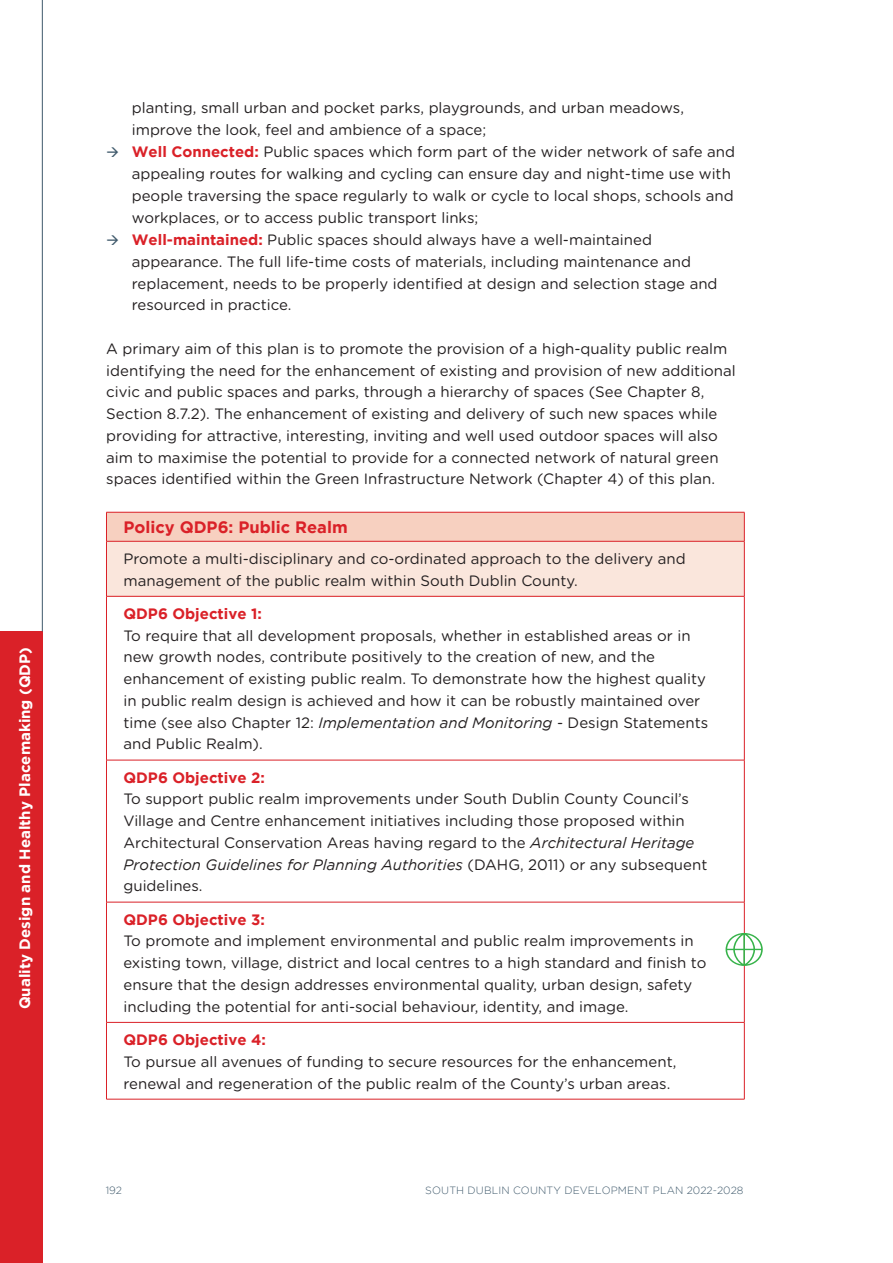
<style>
.page{position:relative;width:893px;height:1263px;background:#fff}
.page>*{position:absolute;margin:0;border:0;box-sizing:border-box;transform-origin:0 0}
.t1{font:700 16.5px "Gotham";color:#da2128}
.t2{font:15px/21.8px "Gotham Rounded";color:#231f20}
.t3{font:italic 15px "Gotham";color:#231f20}
.t4{font:700 15px "Gotham";color:#da2128}
.t5{font:700 15px "Gotham";color:#fff}
.t6{font:300 10.5px "Gotham";letter-spacing:.015em;color:#405a6c}
.s1{color:#3f596b}
.s2{font-family:"Gotham";font-weight:700;color:#da2128}
.s3{font-family:"Gotham";font-style:italic}
.s4{font-family:"Gotham Rounded";font-style:normal}
</style>
<div class="page">
<div style="left:0;top:631px;width:43px;height:632px;background:#da2128"></div>
<hr style="left:42px;top:0;width:1px;height:631px;background:#3f596b">
<div style="left:106px;top:512px;width:638px;height:29px;background:#f7d0c0"></div>
<div style="left:106px;top:541px;width:638px;height:55px;background:#fae6dc"></div>
<hr style="left:106px;top:596px;width:1px;height:164px;background:#da2128">
<hr style="left:744px;top:596px;width:1px;height:164px;background:#da2128">
<hr style="left:106px;top:760px;width:638px;height:1px;background:#da2128">
<hr style="left:106px;top:760px;width:1px;height:142px;background:#da2128">
<hr style="left:744px;top:760px;width:1px;height:142px;background:#da2128">
<hr style="left:106px;top:902px;width:638px;height:1px;background:#da2128">
<hr style="left:106px;top:902px;width:1px;height:120px;background:#da2128">
<hr style="left:744px;top:902px;width:1px;height:120px;background:#da2128">
<hr style="left:106px;top:1022px;width:638px;height:1px;background:#da2128">
<hr style="left:106px;top:1022px;width:1px;height:77px;background:#da2128">
<hr style="left:744px;top:1022px;width:1px;height:77px;background:#da2128">
<hr style="left:106px;top:1099px;width:638px;height:1px;background:#da2128">
<hr style="left:106px;top:512px;width:638px;height:1px;background:#da2128">
<svg style="left:106px;top:512px;width:1px;height:29px"></svg>
<svg style="left:744px;top:512px;width:1px;height:29px"></svg>
<hr style="left:106px;top:541px;width:638px;height:1px;background:#da2128">
<hr style="left:106px;top:541px;width:1px;height:55px;background:#da2128">
<hr style="left:744px;top:541px;width:1px;height:55px;background:#da2128">
<hr style="left:106px;top:596px;width:638px;height:1px;background:#da2128">
<svg style="left:725px;top:933px;width:38px;height:33px"></svg>
<p class="t5" style="left:16px;top:1009px;width:364px;rotate:-90deg">Quality Design and Healthy Placemaking (QDP)</p>
<p class="t2" style="left:132px;top:96px;width:554px">planting, small urban and pocket parks, playgrounds, and urban meadows, improve the look, feel and ambience of a space;</p>
<p class="t2" style="left:132px;top:140px;width:605px;text-indent:-26px"><span class="s1">→</span> <span class="s2">Well Connected:</span> Public spaces which form part of the wider network of safe and appealing routes for walking and cycling can ensure day and night-time use with people traversing the space regularly to walk or cycle to local shops, schools and workplaces, or to access public transport links;</p>
<p class="t2" style="left:132px;top:228px;width:587px;text-indent:-26px"><span class="s1">→</span> <span class="s2">Well-maintained:</span> Public spaces should always have a well-maintained appearance. The full life-time costs of materials, including maintenance and replacement, needs to be properly identified at design and selection stage and resourced in practice.</p>
<p class="t2" style="left:106px;top:337px;width:631px">A primary aim of this plan is to promote the provision of a high-quality public realm identifying the need for the enhancement of existing and provision of new additional civic and public spaces and parks, through a hierarchy of spaces (See Chapter 8, Section 8.7.2). The enhancement of existing and delivery of such new spaces while providing for attractive, interesting, inviting and well used outdoor spaces will also aim to maximise the potential to provide for a connected network of natural green spaces identified within the Green Infrastructure Network (Chapter 4) of this plan.</p>
<p class="t1" style="left:123px;top:517px;width:226px">Policy QDP6: Public Realm</p>
<p class="t2" style="left:123px;top:547px;width:564px">Promote a multi-disciplinary and co-ordinated approach to the delivery and management of the public realm within South Dublin County.</p>
<p class="t4" style="left:123px;top:605px;width:140px">QDP6 Objective 1:</p>
<p class="t2" style="left:123px;top:624px;width:586px">To require that all development proposals, whether in established areas or in new growth nodes, contribute positively to the creation of new, and the enhancement of existing public realm. To demonstrate how the highest quality in public realm design is achieved and how it can be robustly maintained over time (see also Chapter 12: <span class="s3">Implementation and Monitoring</span> - Design Statements and Public Realm).</p>
<p class="t4" style="left:123px;top:769px;width:143px">QDP6 Objective 2:</p>
<p class="t2" style="left:123px;top:788px;width:572px">To support public realm improvements under South Dublin County Council’s<br>Village and Centre enhancement initiatives including those proposed within<br>Architectural Conservation Areas having regard to the <span class="s3">Architectural Heritage</span></p>
<p class="t3" style="left:123px;top:856px;width:585px">Protection Guidelines for Planning Authorities <span class="s4">(DAHG, 2011) or any subsequent</span></p>
<p class="t2" style="left:123px;top:875px;width:81px">guidelines.</p>
<p class="t4" style="left:123px;top:911px;width:143px">QDP6 Objective 3:</p>
<p class="t2" style="left:123px;top:930px;width:584px">To promote and implement environmental and public realm improvements in existing town, village, district and local centres to a high standard and finish to ensure that the design addresses environmental quality, urban design, safety including the potential for anti-social behaviour, identity, and image.</p>
<p class="t4" style="left:123px;top:1031px;width:144px">QDP6 Objective 4:</p>
<p class="t2" style="left:123px;top:1050px;width:554px">To pursue all avenues of funding to secure resources for the enhancement, renewal and regeneration of the public realm of the County’s urban areas.</p>
<p class="t6" style="left:106px;top:1185px;width:18px">192</p>
<p class="t6" style="left:425px;top:1185px;width:320px">SOUTH DUBLIN COUNTY DEVELOPMENT PLAN 2022-2028</p>
</div>
